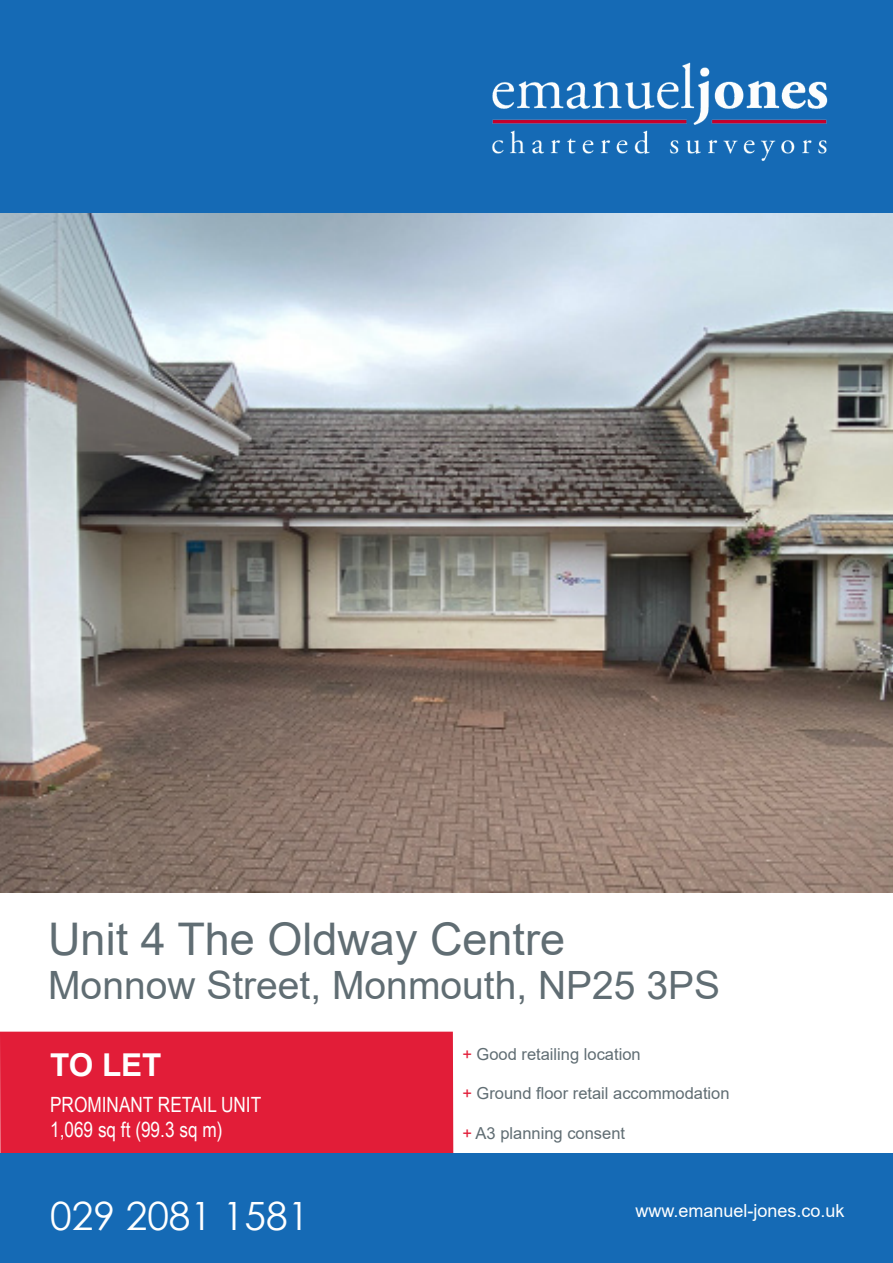
<style>
.page{position:relative;width:893px;height:1263px;background:#fff}
.page>*{position:absolute;margin:0;border:0;box-sizing:border-box;transform-origin:0 0}
.t1{font:45px "Arial";color:#606d73}
.t2{font:39px "Arial";color:#606d73}
.t3{font:39px "Century Gothic";color:#fff}
.t4{font:700 31.5px "Arial";color:#fff}
.t5{font:21px "Arial Narrow";color:#fff}
.t6{font:18px "Arial";color:#fff}
.t7{font:16.5px "Arial";color:#606d73}
.s1{color:#e21d38}
</style>
<div class="page">
<div style="left:0;top:0;width:893px;height:213px;background:#156ab5"></div>
<img style="left:492px;top:62px;width:336px;height:99px">
<div style="left:0;top:1032px;width:453px;height:122px;background:#e21d38"></div>
<div style="left:0;top:1154px;width:893px;height:109px;background:#156ab5"></div>
<img style="left:0;top:213px;width:893px;height:679px">
<p class="t1" style="left:48px;top:908px;width:518px">Unit 4 The Oldway Centre</p>
<p class="t2" style="left:48px;top:958px;width:673px">Monnow Street, Monmouth, NP25 3PS</p>
<p class="t4" style="left:50px;top:1042px;width:113px">TO LET</p>
<p class="t5" style="left:50px;top:1089px;width:213px">PROMINANT RETAIL UNIT</p>
<p class="t5" style="left:50px;top:1114px;width:174px">1,069 sq ft (99.3 sq m)</p>
<p class="t3" style="left:50px;top:1189px;width:261px">029 2081 1581</p>
<p class="t7" style="left:462px;top:1043px;width:180px"><span class="s1">+</span> Good retailing location</p>
<p class="t7" style="left:462px;top:1082px;width:269px"><span class="s1">+</span> Ground floor retail accommodation</p>
<p class="t7" style="left:462px;top:1122px;width:164px"><span class="s1">+</span> A3 planning consent</p>
<p class="t6" style="left:635px;top:1198px;width:211px">www.emanuel-jones.co.uk</p>
</div>
